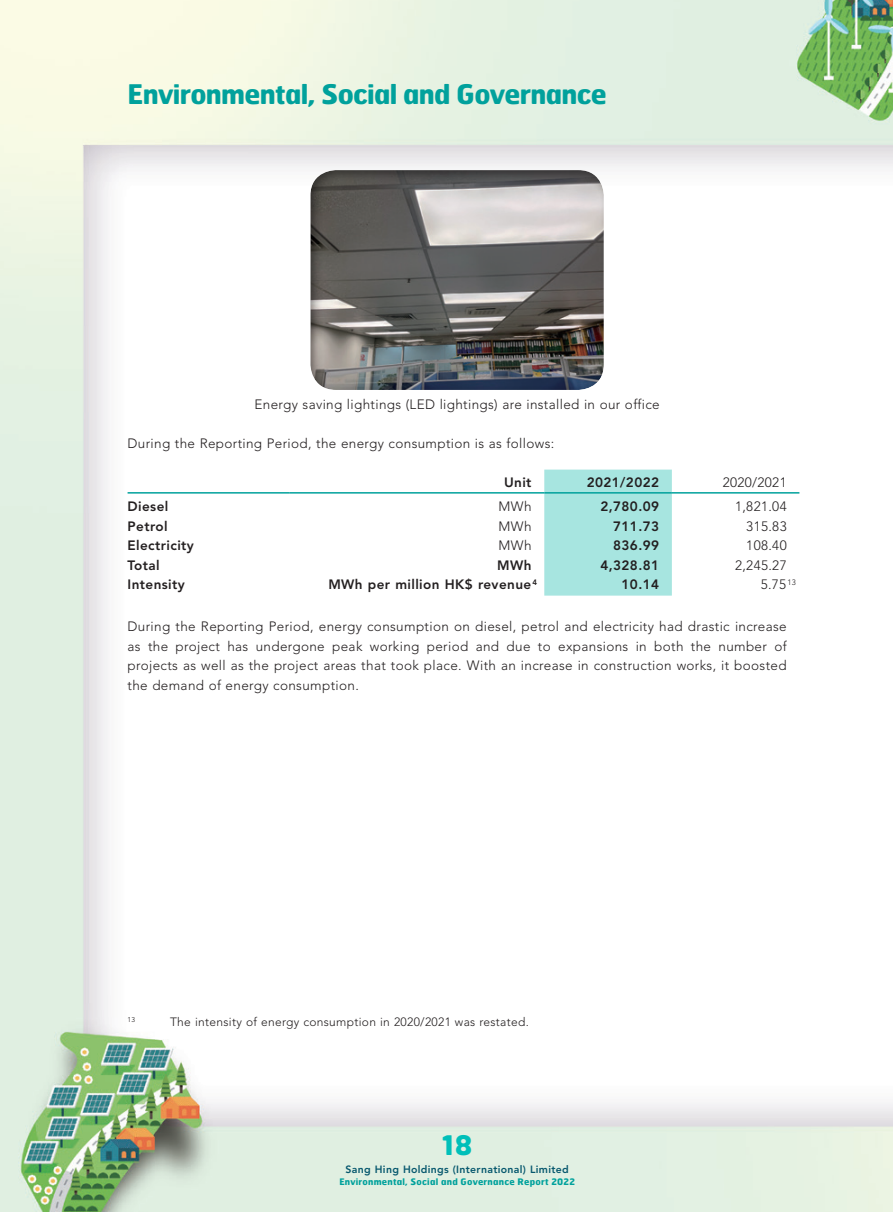
<style>
.page{position:relative;width:893px;height:1212px;background:#fff}
.page>*{position:absolute;margin:0;border:0;box-sizing:border-box;transform-origin:0 0}
.t1{font:700 27px "Hermes";letter-spacing:-.025em;color:#00a19c}
.t2{font:700 27px "Hermes";color:#00bfb9}
.Body_Text{font:300 13.5px/19.5px "Avenir LT Std";letter-spacing:.025em;color:#231f20;text-align:justify}
.Body_Text-2{font:800 13.5px "Avenir LT Std";letter-spacing:.03em;color:#231f20}
.Notes{font:300 12px "Avenir LT Std";letter-spacing:.025em;color:#231f20}
.t3{font:800 10.5px "Avenir LT Std";letter-spacing:.03em;color:#07586e}
.t4{font:700 9px "Hermes";letter-spacing:.025em;color:#00a19c}
.Notes-2{font:300 7.05px "Avenir LT Std";color:#231f20}
</style>
<div class="page">
<img style="left:0;top:0;width:893px;height:1212px">
<div style="left:297px;top:159px;width:319px;height:231px;background:#231f20;opacity:.5"></div>
<div style="left:544px;top:470px;width:128px;height:126px;background:#a7e5e0"></div>
<hr style="left:128px;top:492px;width:161px;height:2px;background:#00a19c">
<hr style="left:289px;top:492px;width:255px;height:2px;background:#00a19c">
<hr style="left:544px;top:492px;width:128px;height:2px;background:#00a19c">
<hr style="left:672px;top:492px;width:127px;height:2px;background:#00a19c">
<h1 class="t1" style="left:128px;top:76px;width:481px">Environmental, Social and Governance</h1>
<p class="Body_Text" style="left:254px;top:395px;width:407px">Energy saving lightings (LED lightings) are installed in our office</p>
<p class="Body_Text" style="left:128px;top:434px;width:428px">During the Reporting Period, the energy consumption is as follows:</p>
<p class="Body_Text-2" style="left:504px;top:475px;width:29px">Unit</p>
<p class="Body_Text-2" style="left:587px;top:475px;width:74px">2021/2022</p>
<p class="Body_Text" style="left:723px;top:473px;width:65px">2020/2021</p>
<p class="Body_Text-2" style="left:128px;top:499px;width:42px">Diesel</p>
<p class="Body_Text" style="left:499px;top:497px;width:34px">MWh</p>
<p class="Body_Text-2" style="left:600px;top:499px;width:60px">2,780.09</p>
<p class="Body_Text" style="left:735px;top:497px;width:53px">1,821.04</p>
<p class="Body_Text-2" style="left:128px;top:518px;width:42px">Petrol</p>
<p class="Body_Text" style="left:499px;top:517px;width:34px">MWh</p>
<p class="Body_Text-2" style="left:613px;top:518px;width:47px">711.73</p>
<p class="Body_Text" style="left:746px;top:517px;width:42px">315.83</p>
<p class="Body_Text-2" style="left:128px;top:538px;width:68px">Electricity</p>
<p class="Body_Text" style="left:499px;top:536px;width:34px">MWh</p>
<p class="Body_Text-2" style="left:613px;top:538px;width:47px">836.99</p>
<p class="Body_Text" style="left:746px;top:536px;width:42px">108.40</p>
<p class="Body_Text-2" style="left:128px;top:557px;width:34px">Total</p>
<p class="Body_Text-2" style="left:497px;top:557px;width:36px">MWh</p>
<p class="Body_Text-2" style="left:600px;top:557px;width:60px">4,328.81</p>
<p class="Body_Text" style="left:735px;top:556px;width:53px">2,245.27</p>
<p class="Body_Text-2" style="left:128px;top:577px;width:59px">Intensity</p>
<p class="Body_Text-2" style="left:328px;top:577px;width:210px">MWh per million HK$ revenue <sup>4</sup></p>
<p class="Body_Text-2" style="left:621px;top:577px;width:39px">10.14</p>
<p class="Body_Text" style="left:761px;top:575px;width:37px">5.75<sup>13</sup></p>
<p class="Body_Text" style="left:128px;top:617px;width:661px">During the Reporting Period, energy consumption on diesel, petrol and electricity had drastic increase as the project has undergone peak working period and due to expansions in both the number of projects as well as the project areas that took place. With an increase in construction works, it boosted the demand of energy consumption.</p>
<p class="Notes-2" style="left:128px;top:1015px;width:9px">13</p>
<p class="Notes" style="left:170px;top:1015px;width:360px">The intensity of energy consumption in 2020/2021 was restated.</p>
<h1 class="t2" style="left:442px;top:1127px;width:32px">18</h1>
<p class="t3" style="left:346px;top:1163px;width:225px">Sang Hing Holdings (International) Limited</p>
<p class="t4" style="left:339px;top:1176px;width:237px">Environmental, Social and Governance Report 2022</p>
</div>
